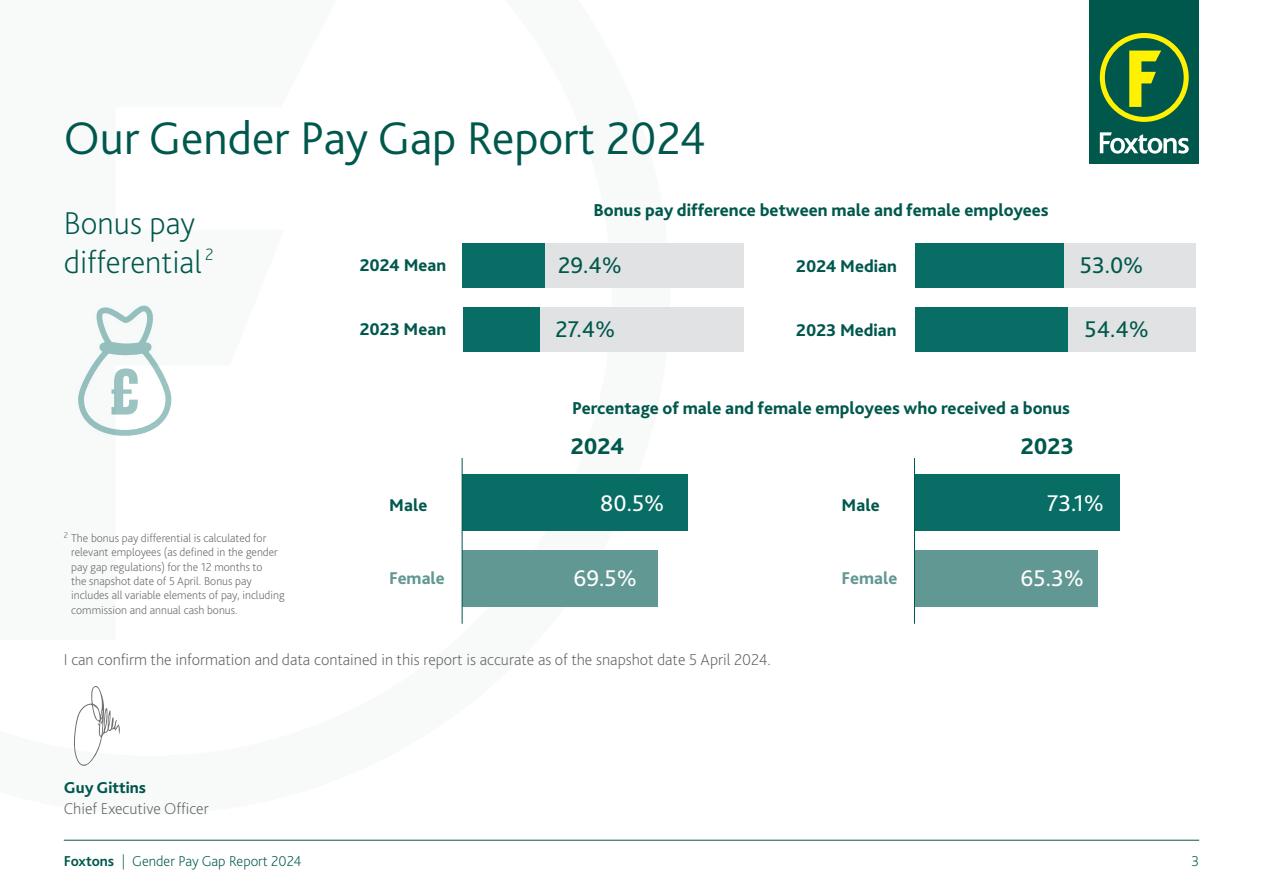
<style>
.page{position:relative;width:1263px;height:893px;background:#fff}
.page>*{position:absolute;margin:0;border:0;box-sizing:border-box;transform-origin:0 0}
.t1{font:300 48px "Bliss 2";color:#00584c}
.t2{font:200 33px/39.6px "Bliss 2";color:#00584c}
.t3{font:23.7px "Bliss 2";color:#00584c}
.t4{font:23.7px "Bliss 2";color:#fff}
.t5{font:800 23.7px "Bliss 2";color:#00584c}
.t6{font:800 18px "Bliss 2";color:#00584c}
.t7{font:800 17.85px "Bliss 2";color:#00584c}
.t8{font:800 17.85px "Bliss 2";color:#629893}
.t9{font:200 16.5px "Bliss 2";color:#636366}
.t10{font:800 16.5px "Bliss 2";color:#00584c}
.t11{font:200 15px "Bliss 2";color:#00584c}
.t12{font:200 12px/14.4px "Bliss 2";color:#636366}
.s1{font-weight:700}
</style>
<div class="page">
<hr style="left:64px;top:840px;width:1135px;height:1px;background:#00584c">
<div style="left:1089px;top:0;width:110px;height:164px;background:#00584c"></div>
<svg style="left:1100px;top:132px;width:89px;height:22px"></svg>
<svg style="left:1100px;top:33px;width:89px;height:89px"></svg>
<svg style="left:74px;top:686px;width:46px;height:80px"></svg>
<div style="left:915px;top:243px;width:280px;height:45px;background:#e1e2e4"></div>
<div style="left:915px;top:243px;width:149px;height:45px;background:#086e65"></div>
<div style="left:463px;top:243px;width:280px;height:45px;background:#e1e2e4"></div>
<div style="left:463px;top:243px;width:82px;height:45px;background:#086e65"></div>
<div style="left:915px;top:307px;width:280px;height:45px;background:#e1e2e4"></div>
<div style="left:915px;top:307px;width:153px;height:45px;background:#086e65"></div>
<div style="left:463px;top:307px;width:280px;height:45px;background:#e1e2e4"></div>
<div style="left:463px;top:307px;width:77px;height:45px;background:#086e65"></div>
<div style="left:914px;top:550px;width:184px;height:56px;background:#629893"></div>
<div style="left:914px;top:474px;width:206px;height:56px;background:#086e65"></div>
<hr style="left:914px;top:458px;width:1px;height:166px;background:#00584c">
<div style="left:462px;top:550px;width:195px;height:56px;background:#629893"></div>
<div style="left:462px;top:474px;width:226px;height:56px;background:#086e65"></div>
<hr style="left:462px;top:458px;width:1px;height:166px;background:#00584c">
<svg style="left:78px;top:305px;width:94px;height:131px"></svg>
<h1 class="t1" style="left:64px;top:108px;width:643px">Our Gender Pay Gap Report 2024</h1>
<h2 class="t2" style="left:64px;top:202px;width:151px">Bonus pay differential <sup>2</sup></h2>
<p class="t12" style="left:71px;top:530px;width:215px;text-indent:-7px"><sup>2</sup> The bonus pay differential is calculated for relevant employees (as defined in the gender pay gap regulations) for the 12 months to<br>the snapshot date of 5 April. Bonus pay includes all variable elements of pay, including commission and annual cash bonus.</p>
<h3 class="t6" style="left:593px;top:199px;width:457px">Bonus pay difference between male and female employees</h3>
<h3 class="t7" style="left:360px;top:254px;width:88px">2024 Mean</h3>
<h3 class="t3" style="left:558px;top:251px;width:65px">29.4%</h3>
<h3 class="t7" style="left:796px;top:255px;width:102px">2024 Median</h3>
<h3 class="t3" style="left:1080px;top:251px;width:65px">53.0%</h3>
<h3 class="t7" style="left:360px;top:318px;width:88px">2023 Mean</h3>
<h3 class="t3" style="left:555px;top:315px;width:61px">27.4%</h3>
<h3 class="t7" style="left:796px;top:319px;width:102px">2023 Median</h3>
<h3 class="t3" style="left:1084px;top:315px;width:66px">54.4%</h3>
<h3 class="t6" style="left:572px;top:397px;width:499px">Percentage of male and female employees who received a bonus</h3>
<h3 class="t7" style="left:389px;top:494px;width:40px">Male</h3>
<h3 class="t8" style="left:389px;top:567px;width:57px">Female</h3>
<h3 class="t5" style="left:571px;top:431px;width:55px">2024</h3>
<h3 class="t5" style="left:1021px;top:431px;width:55px">2023</h3>
<h3 class="t4" style="left:600px;top:488px;width:66px">80.5%</h3>
<h3 class="t4" style="left:573px;top:563px;width:65px">69.5%</h3>
<h3 class="t7" style="left:842px;top:494px;width:40px">Male</h3>
<h3 class="t8" style="left:842px;top:567px;width:57px">Female</h3>
<h3 class="t4" style="left:1047px;top:488px;width:58px">73.1%</h3>
<h3 class="t4" style="left:1020px;top:563px;width:65px">65.3%</h3>
<h3 class="t9" style="left:64px;top:650px;width:708px">I can confirm the information and data contained in this report is accurate as of the snapshot date 5 April 2024.</h3>
<h3 class="t10" style="left:64px;top:777px;width:84px">Guy Gittins</h3>
<h3 class="t9" style="left:64px;top:798px;width:146px">Chief Executive Officer</h3>
<p class="t11" style="left:64px;top:852px;width:239px"><span class="s1">Foxtons</span> | Gender Pay Gap Report 2024</p>
<p class="t11" style="left:1191px;top:852px;width:9px">3</p>
</div>
